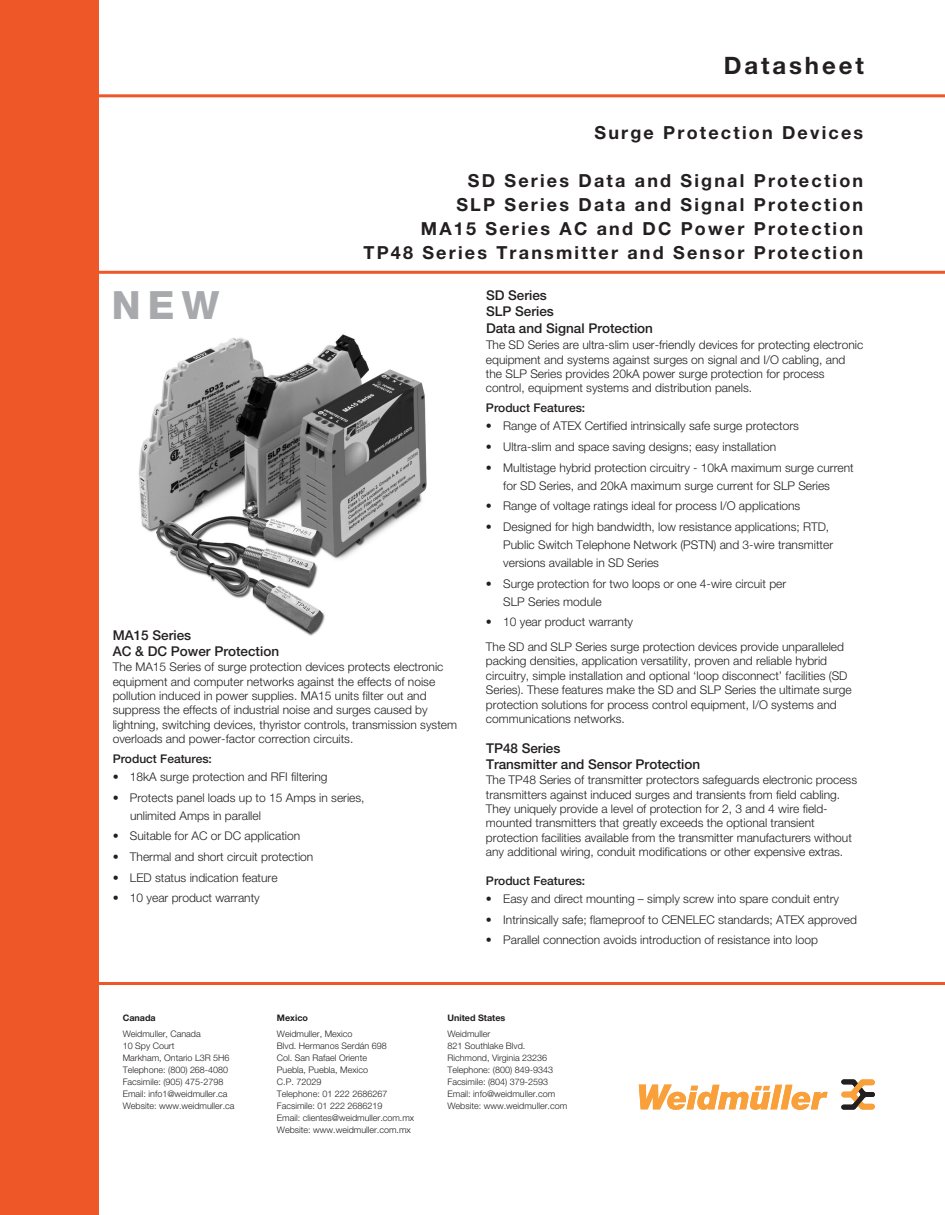
<style>
.page{position:relative;width:945px;height:1215px;background:#fff}
.page>*{position:absolute;margin:0;border:0;box-sizing:border-box;transform-origin:0 0}
.t1{font:800 39px "Helvetica Neue";color:#a8a9ad}
.t2{font:700 24px "Helvetica Neue";letter-spacing:.12em;color:#231f20}
.t3{font:700 18px/24px "Helvetica Neue";letter-spacing:.12em;color:#231f20;text-align:right}
.t4{font:500 13.5px/16.2px "Helvetica Neue";color:#231f20}
.t5{font:300 12px/14.4px "Helvetica Neue";color:#231f20}
.t6{font:500 12px "Helvetica Neue";color:#231f20}
.t7{font:300 9px/12px "Helvetica Neue";color:#231f20}
.t8{font:700 9px "Helvetica Neue";color:#231f20}
</style>
<div class="page">
<div style="left:0;top:0;width:99px;height:1215px;background:#ee5829"></div>
<hr style="left:94px;top:94px;width:851px;height:3px;background:#ee5829">
<hr style="left:94px;top:982px;width:851px;height:3px;background:#ee5829">
<hr style="left:94px;top:271px;width:851px;height:3px;background:#ee5829">
<svg style="left:639px;top:1085px;width:189px;height:25px"></svg>
<svg style="left:841px;top:1079px;width:34px;height:31px"></svg>
<img style="left:139px;top:334px;width:288px;height:302px">
<h2 class="t2" style="left:724px;top:56px;width:142px">Datasheet</h2>
<h3 class="t3" style="left:594px;top:122px;width:270px">Surge Protection Devices</h3>
<h3 class="t3" style="left:363px;top:170px;width:501px">SD Series Data and Signal Protection<br>SLP Series Data and Signal Protection<br>MA15 Series AC and DC Power Protection<br>TP48 Series Transmitter and Sensor Protection</h3>
<h1 class="t1" style="left:112px;top:292px;width:109px">NEW</h1>
<p class="t4" style="left:113px;top:628px;width:168px">MA15 Series<br>AC &amp; DC Power Protection</p>
<p class="t5" style="left:113px;top:661px;width:346px">The MA15 Series of surge protection devices protects electronic equipment and computer networks against the effects of noise pollution induced in power supplies. MA15 units filter out and suppress the effects of industrial noise and surges caused by lightning, switching devices, thyristor controls, transmission system overloads and power-factor correction circuits.</p>
<p class="t6" style="left:113px;top:754px;width:101px">Product Features:</p>
<p class="t5" style="left:113px;top:771px;width:216px">• 18kA surge protection and RFI filtering</p>
<p class="t5" style="left:130px;top:790px;width:236px;line-height:18px;text-indent:-17px">• Protects panel loads up to 15 Amps in series, unlimited Amps in parallel</p>
<p class="t5" style="left:113px;top:830px;width:189px">• Suitable for AC or DC application</p>
<p class="t5" style="left:113px;top:851px;width:202px">• Thermal and short circuit protection</p>
<p class="t5" style="left:113px;top:871px;width:166px">• LED status indication feature</p>
<p class="t5" style="left:113px;top:892px;width:149px">• 10 year product warranty</p>
<p class="t4" style="left:486px;top:288px;width:169px;line-height:16.8px">SD Series<br>SLP Series<br>Data and Signal Protection</p>
<p class="t5" style="left:486px;top:339px;width:379px">The SD Series are ultra-slim user-friendly devices for protecting electronic equipment and systems against surges on signal and I/O cabling, and the SLP Series provides 20kA power surge protection for process control, equipment systems and distribution panels.</p>
<p class="t6" style="left:486px;top:404px;width:101px">Product Features:</p>
<p class="t5" style="left:486px;top:420px;width:314px">• Range of ATEX Certified intrinsically safe surge protectors</p>
<p class="t5" style="left:486px;top:441px;width:292px">• Ultra-slim and space saving designs; easy installation</p>
<p class="t5" style="left:486px;top:460px;width:369px;line-height:18px;text-align:center">• Multistage hybrid protection circuitry - 10kA maximum surge current for SD Series, and 20kA maximum surge current for SLP Series</p>
<p class="t5" style="left:486px;top:500px;width:316px">• Range of voltage ratings ideal for process I/O applications</p>
<p class="t5" style="left:503px;top:519px;width:331px;line-height:18px;text-indent:-17px">• Designed for high bandwidth, low resistance applications; RTD,<br>Public Switch Telephone Network (PSTN) and 3-wire transmitter versions available in SD Series</p>
<p class="t5" style="left:503px;top:576px;width:284px;line-height:18px;text-indent:-17px">• Surge protection for two loops or one 4-wire circuit per<br>SLP Series module</p>
<p class="t5" style="left:486px;top:611px;width:360px;line-height:24.6px">• 10 year product warranty<br>The SD and SLP Series surge protection devices provide unparalleled</p>
<p class="t5" style="left:486px;top:655px;width:367px">packing densities, application versatility, proven and reliable hybrid circuitry, simple installation and optional ‘loop disconnect’ facilities (SD Series). These features make the SD and SLP Series the ultimate surge protection solutions for process control equipment, I/O systems and communications networks.</p>
<p class="t4" style="left:486px;top:741px;width:216px">TP48 Series<br>Transmitter and Sensor Protection</p>
<p class="t5" style="left:486px;top:774px;width:373px">The TP48 Series of transmitter protectors safeguards electronic process transmitters against induced surges and transients from field cabling.<br>They uniquely provide a level of protection for 2, 3 and 4 wire field&shy;mounted transmitters that greatly exceeds the optional transient protection facilities available from the transmitter manufacturers without any additional wiring, conduit modifications or other expensive extras.</p>
<p class="t6" style="left:486px;top:876px;width:101px">Product Features:</p>
<p class="t5" style="left:486px;top:893px;width:355px">• Easy and direct mounting – simply screw into spare conduit entry</p>
<p class="t5" style="left:486px;top:913px;width:372px">• Intrinsically safe; flameproof to CENELEC standards; ATEX approved</p>
<p class="t5" style="left:486px;top:934px;width:333px">• Parallel connection avoids introduction of resistance into loop</p>
<p class="t8" style="left:123px;top:1015px;width:34px">Canada</p>
<p class="t7" style="left:123px;top:1028px;width:113px">Weidmuller, Canada<br>10 Spy Court<br>Markham, Ontario L3R 5H6<br>Telephone: (800) 268-4080<br>Facsimile: (905) 475-2798<br>Email: info1@weidmuller.ca<br>Website: www.weidmuller.ca</p>
<p class="t8" style="left:277px;top:1015px;width:33px">Mexico</p>
<p class="t7" style="left:277px;top:1028px;width:139px">Weidmuller, Mexico<br>Blvd. Hermanos Serdán 698<br>Col. San Rafael Oriente<br>Puebla, Puebla, Mexico<br>C.P. 72029<br>Telephone: 01 222 2686267<br>Facsimile: 01 222 2686219<br>Email: clientes@weidmuller.com.mx<br>Website: www.weidmuller.com.mx</p>
<p class="t8" style="left:448px;top:1015px;width:59px">United States</p>
<p class="t7" style="left:448px;top:1028px;width:121px">Weidmuller<br>821 Southlake Blvd.<br>Richmond, Virginia 23236<br>Telephone: (800) 849-9343<br>Facsimile: (804) 379-2593<br>Email: info@weidmuller.com<br>Website: www.weidmuller.com</p>
</div>
